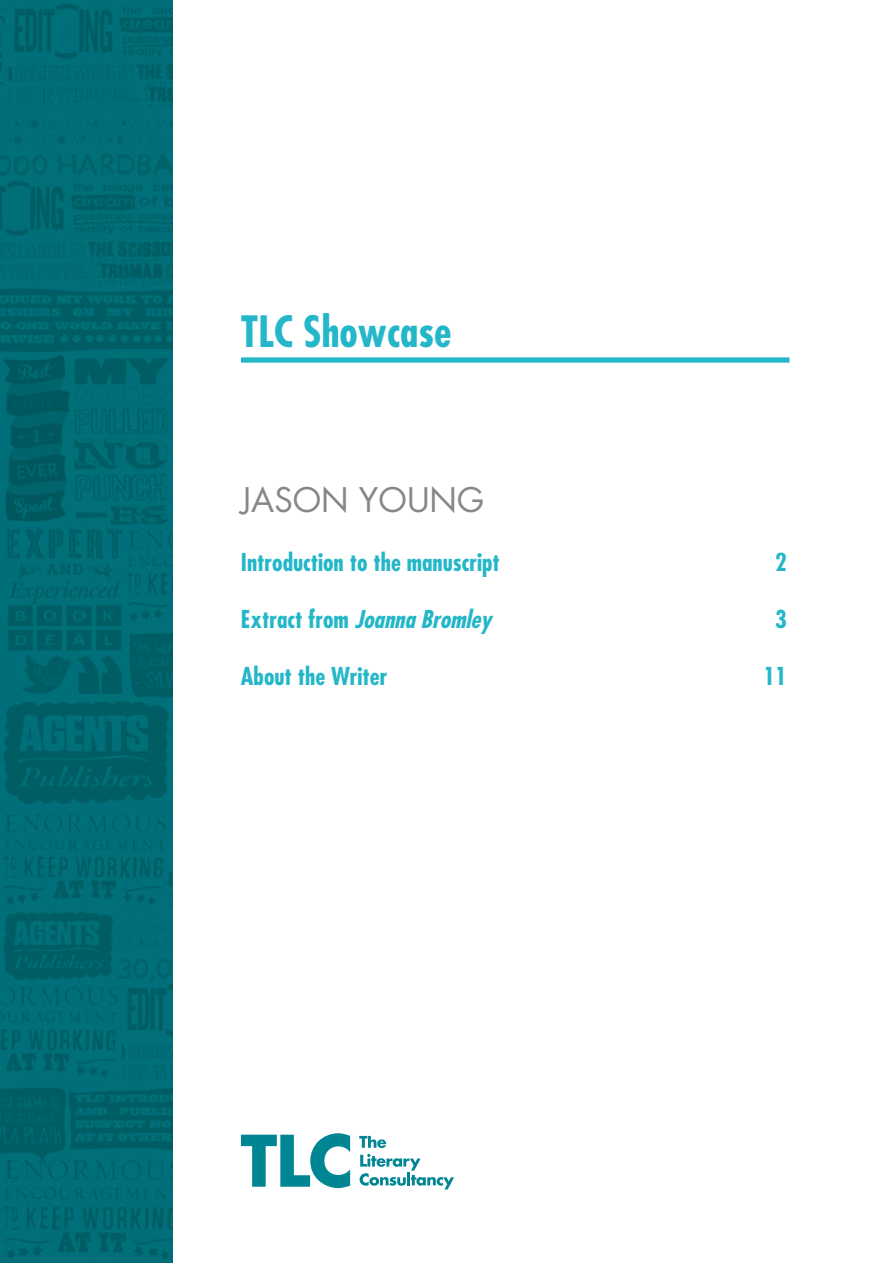
<style>
.page{position:relative;width:893px;height:1263px;background:#fff}
.page>*{position:absolute;margin:0;border:0;box-sizing:border-box;transform-origin:0 0}
.t1{font:700 condensed 42px "Futura Std";color:#24b6c9}
.t2{font:33px "Futura Std";color:#878787}
.t3{font:700 condensed 24px "Futura Std";color:#24b6c9}
.t4{font:italic 700 condensed 24px "Futura Std";color:#24b6c9}
.s1{font-style:normal}
</style>
<div class="page">
<svg style="left:241px;top:1133px;width:109px;height:55px"></svg>
<svg style="left:359px;top:1136px;width:27px;height:12px"></svg>
<svg style="left:360px;top:1154px;width:94px;height:35px"></svg>
<div style="left:241px;top:357px;width:548px;height:6px;background:#24b6c9"></div>
<svg style="left:0;top:0;width:173px;height:1263px;background:#006871"></svg>
<h1 class="t1" style="left:241px;top:306px;width:212px">TLC Showcase</h1>
<h2 class="t2" style="left:241px;top:479px;width:245px">JASON YOUNG</h2>
<p class="t3" style="left:241px;top:547px;width:260px">Introduction to the manuscript</p>
<p class="t3" style="left:775px;top:547px;width:13px">2</p>
<p class="t4" style="left:241px;top:604px;width:258px"><span class="s1">E x t r a c t f r o m</span> JoannaBromley</p>
<p class="t3" style="left:775px;top:604px;width:13px">3</p>
<p class="t3" style="left:241px;top:661px;width:148px">About the Writer</p>
<p class="t3" style="left:763px;top:661px;width:25px">11</p>
</div>
